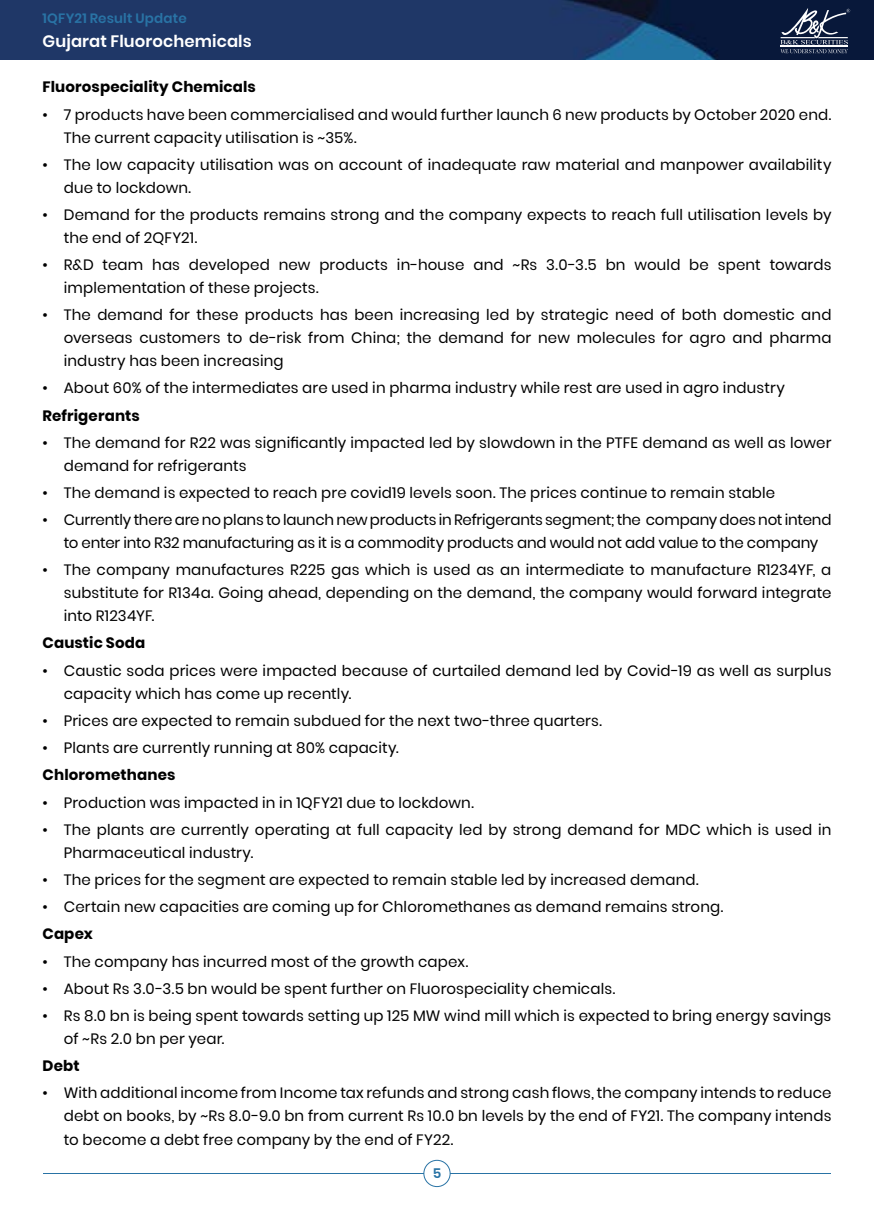
<style>
.page{position:relative;width:874px;height:1221px;background:#fff}
.page>*{position:absolute;margin:0;border:0;box-sizing:border-box;transform-origin:0 0}
.t1{font:600 16.5px "Poppins";letter-spacing:.005em;color:#fff}
.t2{font:15px/23px "Poppins";letter-spacing:.01em;color:#000}
.t3{font:15px/23px "Poppins";letter-spacing:-.01em;color:#000;text-align:center}
.t4{font:700 15px "Poppins";letter-spacing:.01em;color:#000}
.t5{font:600 13.5px "Poppins";letter-spacing:.015em;color:#2973a5}
</style>
<div class="page">
<img style="left:0;top:0;width:874px;height:60px">
<div style="left:423px;top:1159px;width:27px;height:27px;border:1px solid #2973a5;border-radius:50%"></div>
<hr style="left:43px;top:1172px;width:380px;height:1px;background:#2973a5">
<hr style="left:450px;top:1172px;width:381px;height:1px;background:#2973a5">
<svg style="left:780px;top:8px;width:70px;height:45px"></svg>
<p class="t5" style="left:43px;top:10px;width:146px">1QFY21 Result Update</p>
<p class="t1" style="left:43px;top:32px;width:211px">Gujarat Fluorochemicals</p>
<p class="t4" style="left:43px;top:78px;width:215px">Fluorospeciality Chemicals</p>
<p class="t2" style="left:64px;top:103px;width:769px;text-indent:-21px">• 7 products have been commercialised and would further launch 6 new products by October 2020 end.<br>The current capacity utilisation is ~35%.</p>
<p class="t2" style="left:64px;top:153px;width:769px;text-indent:-21px">• The low capacity utilisation was on account of inadequate raw material and manpower availability due to lockdown.</p>
<p class="t2" style="left:64px;top:203px;width:769px;text-indent:-21px">• Demand for the products remains strong and the company expects to reach full utilisation levels by the end of 2QFY21.</p>
<p class="t2" style="left:64px;top:253px;width:769px;text-indent:-21px">• R&amp;D team has developed new products in-house and ~Rs 3.0-3.5 bn would be spent towards implementation of these projects.</p>
<p class="t2" style="left:64px;top:303px;width:769px;text-align:justify;text-indent:-21px">• The demand for these products has been increasing led by strategic need of both domestic and overseas customers to de-risk from China; the demand for new molecules for agro and pharma industry has been increasing</p>
<p class="t2" style="left:43px;top:377px;width:744px">• About 60% of the intermediates are used in pharma industry while rest are used in agro industry</p>
<p class="t4" style="left:43px;top:406px;width:99px">Refrigerants</p>
<p class="t2" style="left:64px;top:431px;width:769px;text-indent:-21px">• The demand for R22 was significantly impacted led by slowdown in the PTFE demand as well as lower demand for refrigerants</p>
<p class="t2" style="left:43px;top:481px;width:734px">• The demand is expected to reach pre covid19 levels soon. The prices continue to remain stable</p>
<p class="t3" style="left:43px;top:508px;width:790px">• Currently there are no plans to launch new products in Refrigerants segment; the company does not intend to enter into R32 manufacturing as it is a commodity products and would not add value to the company</p>
<p class="t2" style="left:64px;top:558px;width:769px;text-align:justify;text-indent:-21px">• The company manufactures R225 gas which is used as an intermediate to manufacture R1234YF, a substitute for R134a. Going ahead, depending on the demand, the company would forward integrate into R1234YF.</p>
<p class="t4" style="left:43px;top:634px;width:104px">Caustic Soda</p>
<p class="t2" style="left:64px;top:659px;width:769px;text-indent:-21px">• Caustic soda prices were impacted because of curtailed demand led by Covid-19 as well as surplus capacity which has come up recently.</p>
<p class="t2" style="left:43px;top:709px;width:561px">• Prices are expected to remain subdued for the next two-three quarters.</p>
<p class="t2" style="left:43px;top:736px;width:358px">• Plants are currently running at 80% capacity.</p>
<p class="t4" style="left:43px;top:766px;width:134px">Chloromethanes</p>
<p class="t2" style="left:43px;top:790px;width:433px">• Production was impacted in in 1QFY21 due to lockdown.</p>
<p class="t2" style="left:64px;top:818px;width:769px;text-indent:-21px">• The plants are currently operating at full capacity led by strong demand for MDC which is used in<br>Pharmaceutical industry.</p>
<p class="t2" style="left:43px;top:868px;width:658px">• The prices for the segment are expected to remain stable led by increased demand.</p>
<p class="t2" style="left:43px;top:895px;width:682px">• Certain new capacities are coming up for Chloromethanes as demand remains strong.</p>
<p class="t4" style="left:43px;top:925px;width:52px">Capex</p>
<p class="t2" style="left:43px;top:949px;width:427px">• The company has incurred most of the growth capex.</p>
<p class="t2" style="left:43px;top:977px;width:574px">• About Rs 3.0-3.5 bn would be spent further on Fluorospeciality chemicals.</p>
<p class="t2" style="left:64px;top:1004px;width:769px;text-indent:-21px">• Rs 8.0 bn is being spent towards setting up 125 MW wind mill which is expected to bring energy savings of ~Rs 2.0 bn per year.</p>
<p class="t4" style="left:43px;top:1057px;width:39px">Debt</p>
<p class="t2" style="left:64px;top:1081px;width:769px;line-height:23.4px;text-align:justify;text-indent:-21px">• With additional income from Income tax refunds and strong cash flows, the company intends to reduce debt on books, by ~Rs 8.0-9.0 bn from current Rs 10.0 bn levels by the end of FY21. The company intends to become a debt free company by the end of FY22.</p>
<p class="t5" style="left:433px;top:1165px;width:10px">5</p>
</div>
